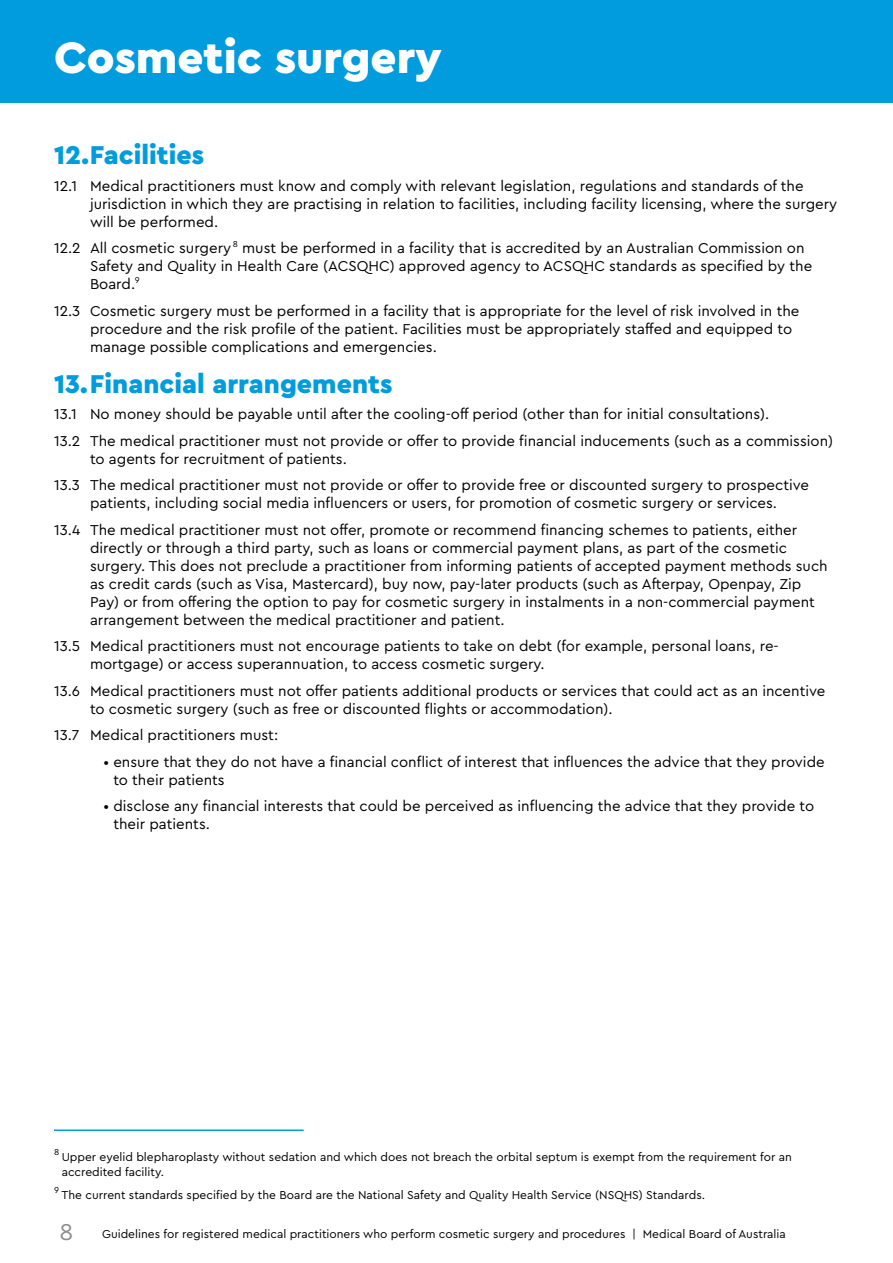
<style>
.page{position:relative;width:893px;height:1263px;background:#fff}
.page>*{position:absolute;margin:0;border:0;box-sizing:border-box;transform-origin:0 0}
.t1{font:900 46.05px "Cera Pro";color:#fff}
.t2{font:900 27px "Cera Pro";color:#009cde}
.t3{font:15px/18px "Cera Pro";color:#000}
.t4{font:12px/15px "Cera Pro";color:#000}
.t5{font:9px "Cera Pro";color:#000}
.s1{font-size:24px;color:#8d8f8e}
</style>
<div class="page">
<div style="left:0;top:0;width:893px;height:102px;background:#009cde"></div>
<hr style="left:54px;top:1129px;width:250px;height:2px;background:#009cde">
<h1 class="t1" style="left:54px;top:27px;width:389px">Cosmetic surgery</h1>
<h2 class="t2" style="left:54px;top:137px;width:152px">12.Facilities</h2>
<p class="t3" style="left:90px;top:176px;width:749px;text-indent:-36px">12.1 Medical practitioners must know and comply with relevant legislation, regulations and standards of the jurisdiction in which they are practising in relation to facilities, including facility licensing, where the surgery will be performed.</p>
<p class="t3" style="left:90px;top:239px;width:724px;text-indent:-36px">12.2 All cosmetic surgery <sup>8</sup> must be performed in a facility that is accredited by an Australian Commission on<br>Safety and Quality in Health Care (ACSQHC) approved agency to ACSQHC standards as specified by the<br>Board.<sup>9</sup></p>
<p class="t3" style="left:90px;top:301px;width:711px;text-indent:-36px">12.3 Cosmetic surgery must be performed in a facility that is appropriate for the level of risk involved in the procedure and the risk profile of the patient. Facilities must be appropriately staffed and equipped to manage possible complications and emergencies.</p>
<h2 class="t2" style="left:54px;top:366px;width:340px">13.Financial arrangements</h2>
<p class="t3" style="left:54px;top:400px;width:781px;line-height:26.5px">13.1 No money should be payable until after the cooling-off period (other than for initial consultations).<br>13.2 The medical practitioner must not provide or offer to provide financial inducements (such as a commission)</p>
<p class="t3" style="left:54px;top:445px;width:757px;line-height:26.5px;text-indent:36px">to agents for recruitment of patients.<br>13.3 The medical practitioner must not provide or offer to provide free or discounted surgery to prospective</p>
<p class="t3" style="left:54px;top:489px;width:745px;line-height:26.5px;text-indent:36px">patients, including social media influencers or users, for promotion of cosmetic surgery or services.<br>13.4 The medical practitioner must not offer, promote or recommend financing schemes to patients, either</p>
<p class="t3" style="left:90px;top:538px;width:739px">directly or through a third party, such as loans or commercial payment plans, as part of the cosmetic surgery. This does not preclude a practitioner from informing patients of accepted payment methods such as credit cards (such as Visa, Mastercard), buy now, pay-later products (such as Afterpay, Openpay, Zip Pay) or from offering the option to pay for cosmetic surgery in instalments in a non-commercial payment arrangement between the medical practitioner and patient.</p>
<p class="t3" style="left:90px;top:637px;width:690px;text-indent:-36px">13.5 Medical practitioners must not encourage patients to take on debt (for example, personal loans, re&shy;mortgage) or access superannuation, to access cosmetic surgery.</p>
<p class="t3" style="left:90px;top:681px;width:737px;text-indent:-36px">13.6 Medical practitioners must not offer patients additional products or services that could act as an incentive to cosmetic surgery (such as free or discounted flights or accommodation).</p>
<p class="t3" style="left:54px;top:726px;width:226px">13.7 Medical practitioners must:</p>
<p class="t3" style="left:113px;top:752px;width:713px;text-indent:-10px">• ensure that they do not have a financial conflict of interest that influences the advice that they provide to their patients</p>
<p class="t3" style="left:113px;top:797px;width:702px;text-indent:-10px">• disclose any financial interests that could be perceived as influencing the advice that they provide to their patients.</p>
<p class="t5" style="left:54px;top:1146px;width:7px">8</p>
<p class="t4" style="left:62px;top:1149px;width:732px">Upper eyelid blepharoplasty without sedation and which does not breach the orbital septum is exempt from the requirement for an accredited facility.</p>
<p class="t5" style="left:54px;top:1184px;width:6px">9</p>
<p class="t4" style="left:61px;top:1187px;width:645px">The current standards specified by the Board are the National Safety and Quality Health Service (NSQHS) Standards.</p>
<p class="t4" style="left:60px;top:1226px;width:728px"><span class="s1">8</span> Guidelines for registered medical practitioners who perform cosmetic surgery and procedures | Medical Board of Australia</p>
</div>
